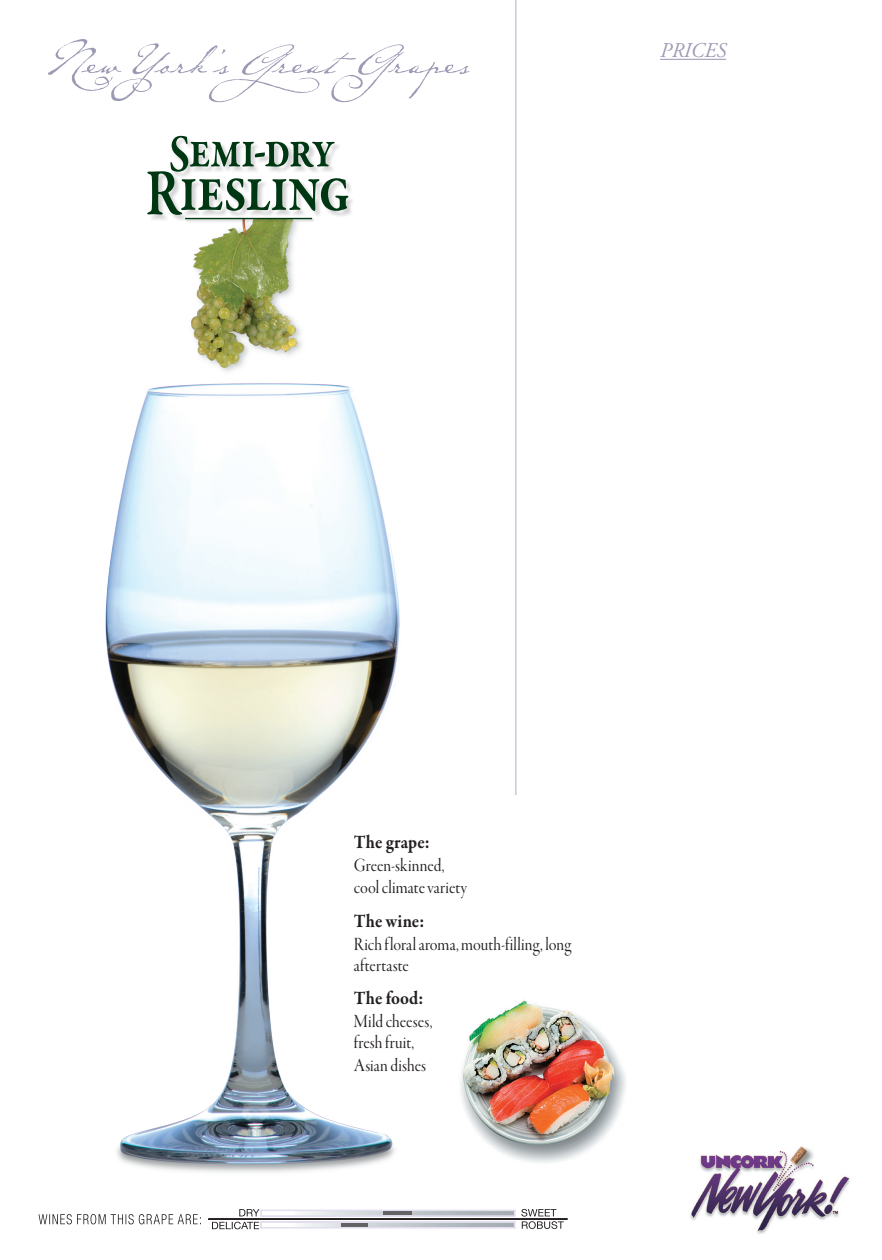
<style>
.page{position:relative;width:882px;height:1260px;background:#fff}
.page>*{position:absolute;margin:0;border:0;box-sizing:border-box;transform-origin:0 0}
.t1{font:italic 21px "Adobe Garamond Pro";color:#9b9ab4}
.t2{font:19.25px/21px "Garamond Premr Pro Disp";letter-spacing:.005em;color:#231f20;scale:.9 1}
.t3{font:700 19.25px "Garamond Premr Pro";letter-spacing:.005em;color:#231f20;scale:.9 1}
</style>
<div class="page">
<svg style="left:48px;top:39px;width:422px;height:63px"></svg>
<hr style="left:515px;top:0;width:2px;height:795px;background:#cfcedb">
<img style="left:690px;top:1146px;width:160px;height:88px">
<hr style="left:660px;top:59px;width:66px;height:1px;background:#9b9ab4">
<img style="left:191px;top:223px;width:111px;height:149px">
<div style="left:148px;top:171px;width:208px;height:51px;background:#231f20;opacity:.2"></div>
<svg style="left:147px;top:136px;width:201px;height:79px"></svg>
<div style="left:185px;top:218px;width:131px;height:5px;background:#231f20;opacity:.2"></div>
<hr style="left:185px;top:218px;width:127px;height:1px;background:#003713">
<img style="left:105px;top:383px;width:295px;height:789px">
<img style="left:460px;top:1000px;width:166px;height:163px">
<div style="left:208px;top:1219px;width:360px;height:1px;border:1px solid #231f20"></div>
<svg style="left:212px;top:1209px;width:352px;height:20px"></svg>
<svg style="left:39px;top:1214px;width:162px;height:10px"></svg>
<hr style="left:384px;top:1211px;width:28px;height:4px;background:#636366">
<hr style="left:341px;top:1223px;width:27px;height:4px;background:#636366">
<p class="t1" style="left:660px;top:38px;width:68px">PRICES</p>
<p class="t3" style="left:354px;top:830px;width:86px">The grape:</p>
<p class="t2" style="left:354px;top:854px;width:127px;line-height:22.8px">Green-skinned, cool climate variety</p>
<p class="t3" style="left:354px;top:909px;width:80px">The wine:</p>
<p class="t2" style="left:354px;top:934px;width:243px">Rich floral aroma, mouth-filling, long aftertaste</p>
<p class="t3" style="left:354px;top:987px;width:79px">The food:</p>
<p class="t2" style="left:354px;top:1011px;width:89px">Mild cheeses, fresh fruit,</p>
<p class="t2" style="left:354px;top:1055px;width:82px">Asian dishes</p>
</div>
